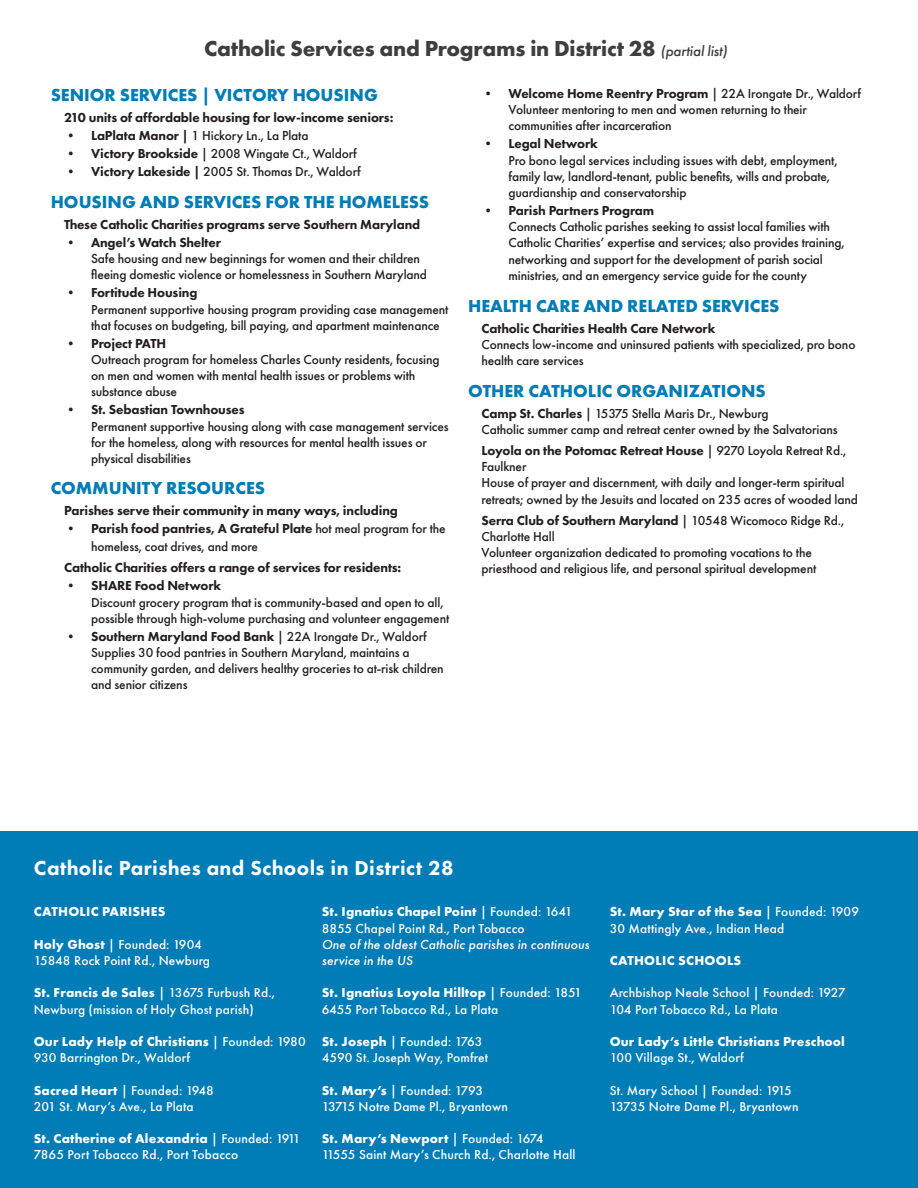
<style>
.page{position:relative;width:918px;height:1188px;background:#fff}
.page>*{position:absolute;margin:0;border:0;box-sizing:border-box;transform-origin:0 0}
.t1{font:700 22.5px "Futura PT";letter-spacing:-.01em;color:#3e3e3f}
.t2{font:800 21px "Futura PT";letter-spacing:.02em;color:#fff}
.t3{font:700 18px "Futura PT";color:#007cb6}
.t4{font:500 13.5px/16.2px "Futura PT";letter-spacing:-.01em;color:#231f20}
.t5{font:500 13.5px/16.2px "Futura PT";letter-spacing:.01em;color:#fff}
.t6{font:800 13.5px "Futura PT";letter-spacing:-.01em;color:#231f20}
.t7{font:700 13.5px "Futura PT";letter-spacing:.01em;color:#fff}
.t8{font:italic 500 13.5px/16.2px "Futura PT";letter-spacing:.01em;color:#fff}
.s1{font-weight:500;font-style:italic;font-size:15px}
.s2{font-weight:800}
.s3{font-weight:700}
</style>
<div class="page">
<div style="left:0;top:832px;width:918px;height:356px;background:#007cb6"></div>
<h1 class="t1" style="left:204px;top:34px;width:525px">Catholic Services and Programs in District 28 <span class="s1">(partial list)</span></h1>
<h3 class="t3" style="left:51px;top:84px;width:329px">SENIOR SERVICES | VICTORY HOUSING</h3>
<p class="t6" style="left:64px;top:110px;width:331px">210 units of affordable housing for low-income seniors:</p>
<p class="t4" style="left:64px;top:128px;width:246px"><span class="s2">• LaPlata Manor |</span> 1 Hickory Ln., La Plata</p>
<p class="t4" style="left:64px;top:146px;width:294px"><span class="s2">• Victory Brookside</span> | 2008 Wingate Ct., Waldorf</p>
<p class="t4" style="left:64px;top:164px;width:298px"><span class="s2">• Victory Lakeside |</span> 2005 St. Thomas Dr., Waldorf</p>
<h3 class="t3" style="left:51px;top:190px;width:380px">HOUSING AND SERVICES FOR THE HOMELESS</h3>
<p class="t6" style="left:64px;top:216px;width:358px">These Catholic Charities programs serve Southern Maryland</p>
<p class="t6" style="left:64px;top:234px;width:158px">• Angel’s Watch Shelter</p>
<p class="t4" style="left:91px;top:251px;width:338px">Safe housing and new beginnings for women and their children fleeing domestic violence or homelessness in Southern Maryland</p>
<p class="t6" style="left:64px;top:284px;width:135px">• Fortitude Housing</p>
<p class="t4" style="left:91px;top:301px;width:359px">Permanent supportive housing program providing case management that focuses on budgeting, bill paying, and apartment maintenance</p>
<p class="t6" style="left:64px;top:335px;width:104px">• Project PATH</p>
<p class="t4" style="left:91px;top:351px;width:350px">Outreach program for homeless Charles County residents, focusing on men and women with mental health issues or problems with substance abuse</p>
<p class="t6" style="left:64px;top:401px;width:182px">• St. Sebastian Townhouses</p>
<p class="t4" style="left:91px;top:418px;width:359px">Permanent supportive housing along with case management services for the homeless, along with resources for mental health issues or physical disabilities</p>
<h3 class="t3" style="left:51px;top:477px;width:216px">COMMUNITY RESOURCES</h3>
<p class="t6" style="left:64px;top:503px;width:335px">Parishes serve their community in many ways, including</p>
<p class="t4" style="left:91px;top:520px;width:356px;line-height:18px;text-indent:-27px"><span class="s2">• Parish food pantries, A Grateful Plate</span> hot meal program for the homeless, coat drives, and more</p>
<p class="t6" style="left:64px;top:560px;width:339px">Catholic Charities offers a range of services for residents:</p>
<p class="t6" style="left:64px;top:578px;width:159px">• SHARE Food Network</p>
<p class="t4" style="left:91px;top:594px;width:360px">Discount grocery program that is community-based and open to all, possible through high-volume purchasing and volunteer engagement</p>
<p class="t4" style="left:91px;top:628px;width:354px;text-indent:-27px"><span class="s2">• Southern Maryland Food Bank</span> | 22A Irongate Dr., Waldorf Supplies 30 food pantries in Southern Maryland, maintains a community garden, and delivers healthy groceries to at-risk children and senior citizens</p>
<p class="t4" style="left:509px;top:85px;width:354px;text-indent:-27px"><span class="s2">• Welcome Home Reentry Program</span> | 22A Irongate Dr., Waldorf<br>Volunteer mentoring to men and women returning to their communities after incarceration</p>
<p class="t6" style="left:482px;top:135px;width:118px">• Legal Network</p>
<p class="t4" style="left:509px;top:152px;width:331px">Pro bono legal services including issues with debt, employment, family law, landlord-tenant, public benefits, wills and probate, guardianship and conservatorship</p>
<p class="t6" style="left:482px;top:202px;width:174px">• Parish Partners Program</p>
<p class="t4" style="left:509px;top:219px;width:338px">Connects Catholic parishes seeking to assist local families with Catholic Charities’ expertise and services; also provides training, networking and support for the development of parish social ministries, and an emergency service guide for the county</p>
<h3 class="t3" style="left:468px;top:294px;width:313px">HEALTH CARE AND RELATED SERVICES</h3>
<p class="t6" style="left:482px;top:320px;width:235px">Catholic Charities Health Care Network</p>
<p class="t4" style="left:482px;top:337px;width:376px">Connects low-income and uninsured patients with specialized, pro bono health care services</p>
<h3 class="t3" style="left:468px;top:379px;width:299px">OTHER CATHOLIC ORGANIZATIONS</h3>
<p class="t4" style="left:482px;top:405px;width:358px"><span class="s2">Camp St. Charles</span> | 15375 Stella Maris Dr., Newburg<br>Catholic summer camp and retreat center owned by the Salvatorians</p>
<p class="t4" style="left:482px;top:442px;width:378px"><span class="s2">Loyola on the Potomac Retreat House</span> | 9270 Loyola Retreat Rd., Faulkner<br>House of prayer and discernment, with daily and longer-term spiritual retreats; owned by the Jesuits and located on 235 acres of wooded land</p>
<p class="t4" style="left:482px;top:512px;width:364px"><span class="s2">Serra Club of Southern Maryland</span> | 10548 Wicomoco Ridge Rd., Charlotte Hall<br>Volunteer organization dedicated to promoting vocations to the priesthood and religious life, and personal spiritual development</p>
<h2 class="t2" style="left:34px;top:854px;width:422px">Catholic Parishes and Schools in District 28</h2>
<p class="t7" style="left:34px;top:903px;width:133px">CATHOLIC PARISHES</p>
<p class="t5" style="left:34px;top:936px;width:178px"><span class="s3">Holy Ghost</span> | Founded: 1904<br>15848 Rock Point Rd., Newburg</p>
<p class="t5" style="left:34px;top:985px;width:243px"><span class="s3">St. Francis de Sales</span> | 13675 Furbush Rd.,<br>Newburg (mission of Holy Ghost parish)</p>
<p class="t5" style="left:34px;top:1033px;width:273px"><span class="s3">Our Lady Help of Christians</span> | Founded: 1980<br>930 Barrington Dr., Waldorf</p>
<p class="t5" style="left:34px;top:1082px;width:182px"><span class="s3">Sacred Heart</span> | Founded: 1948<br>201 St. Mary’s Ave., La Plata</p>
<p class="t5" style="left:34px;top:1131px;width:268px"><span class="s3">St. Catherine of Alexandria</span> | Founded: 1911<br>7865 Port Tobacco Rd., Port Tobacco</p>
<p class="t5" style="left:322px;top:904px;width:252px"><span class="s3">St. Ignatius Chapel Point</span> | Founded: 1641<br>8855 Chapel Point Rd., Port Tobacco</p>
<p class="t8" style="left:322px;top:936px;width:269px">One of the oldest Catholic parishes in continuous service in the US</p>
<p class="t5" style="left:322px;top:985px;width:262px"><span class="s3">St. Ignatius Loyola Hilltop</span> | Founded: 1851<br>6455 Port Tobacco Rd., La Plata</p>
<p class="t5" style="left:322px;top:1033px;width:168px"><span class="s3">St. Joseph</span> | Founded: 1763<br>4590 St. Joseph Way, Pomfret</p>
<p class="t5" style="left:322px;top:1082px;width:188px"><span class="s3">St. Mary’s</span> | Founded: 1793<br>13715 Notre Dame Pl., Bryantown</p>
<p class="t5" style="left:322px;top:1131px;width:255px"><span class="s3">St. Mary’s Newport</span> | Founded: 1674<br>11555 Saint Mary’s Church Rd., Charlotte Hall</p>
<p class="t5" style="left:610px;top:904px;width:251px"><span class="s3">St. Mary Star of the Sea</span> | Founded: 1909<br>30 Mattingly Ave., Indian Head</p>
<p class="t7" style="left:610px;top:952px;width:133px">CATHOLIC SCHOOLS</p>
<p class="t5" style="left:610px;top:985px;width:237px">Archbishop Neale School | Founded: 1927<br>104 Port Tobacco Rd., La Plata</p>
<p class="t7" style="left:610px;top:1033px;width:237px">Our Lady’s Little Christians Preschool</p>
<p class="t5" style="left:610px;top:1050px;width:136px">100 Village St., Waldorf</p>
<p class="t5" style="left:610px;top:1082px;width:190px">St. Mary School | Founded: 1915<br>13735 Notre Dame Pl., Bryantown</p>
</div>
